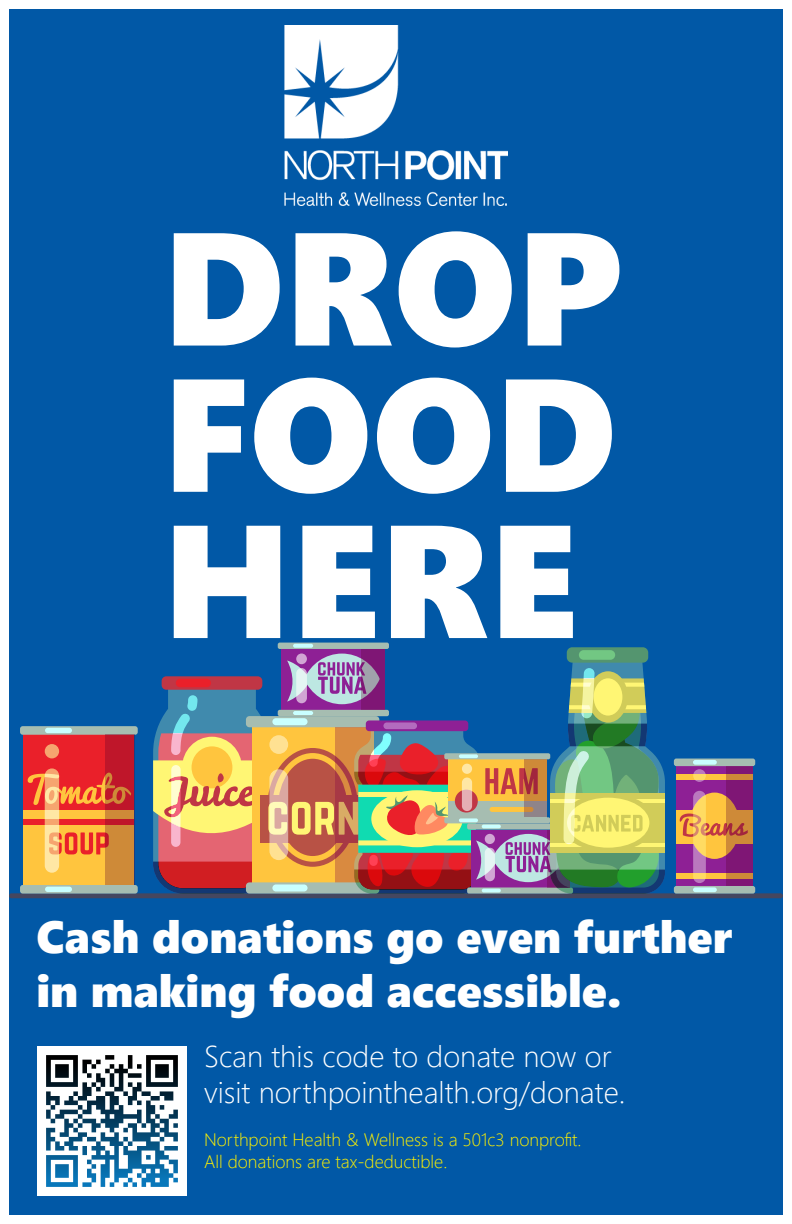
<style>
.page{position:relative;width:792px;height:1224px;background:#fff}
.page>*{position:absolute;margin:0;border:0;box-sizing:border-box;transform-origin:0 0}
.t1{font:160.4px "Segoe UI Black";color:#fff}
.t2{font:45px/54px "Segoe UI Black";color:#fff}
.t3{font:300 30px/36px "Segoe UI";color:#fff}
.t4{font:300 18px "Segoe UI";color:#fff101}
</style>
<div class="page">
<div style="left:9px;top:9px;width:774px;height:1206px;background:#0158a6"></div>
<img style="left:285px;top:26px;width:222px;height:180px">
<img style="left:37px;top:1047px;width:149px;height:149px">
<div style="left:9px;top:893px;width:774px;height:5px;background:#454760;border-radius:2px"></div>
<div style="left:23px;top:730px;width:111px;height:160px;background:#ffc53e"></div>
<div style="left:23px;top:735px;width:111px;height:90px;background:#ea202a"></div>
<div style="left:23px;top:811px;width:111px;height:8px;background:#ffc53e"></div>
<div style="left:20px;top:885px;width:118px;height:9px;background:#a6bdb1;border-radius:3px"></div>
<div style="left:45px;top:887px;width:27px;height:5px;background:#c9ffff;border-radius:3px"></div>
<div style="left:20px;top:726px;width:118px;height:9px;background:#a6bdb1;border-radius:3px"></div>
<div style="left:45px;top:728px;width:27px;height:5px;background:#c9ffff;border-radius:3px"></div>
<svg style="left:28px;top:744px;width:77px;height:129px"></svg>
<svg style="left:105px;top:735px;width:29px;height:150px;background:#c65131"></svg>
<div style="left:281px;top:649px;width:104px;height:61px;background:#8e2095"></div>
<div style="left:278px;top:643px;width:111px;height:6px;background:#a6bdb1;border-radius:2px"></div>
<svg style="left:293px;top:644px;width:20px;height:4px"></svg>
<div style="left:362px;top:649px;width:23px;height:61px;background:#7f1675"></div>
<div style="left:676px;top:764px;width:77px;height:127px;background:#8e2095"></div>
<div style="left:674px;top:759px;width:81px;height:7px;background:#a6bdb1;border-radius:2px"></div>
<div style="left:693px;top:760px;width:24px;height:5px;background:#c9ffff;border-radius:2px"></div>
<div style="left:674px;top:886px;width:81px;height:8px;background:#a6bdb1;border-radius:2px"></div>
<div style="left:693px;top:887px;width:24px;height:5px;background:#c9ffff;border-radius:2px"></div>
<div style="left:676px;top:811px;width:77px;height:33px;background:#ffc53e"></div>
<div style="left:676px;top:774px;width:77px;height:5px;background:#ffc53e"></div>
<div style="left:676px;top:873px;width:77px;height:5px;background:#ffc53e"></div>
<svg style="left:680px;top:769px;width:46px;height:114px"></svg>
<svg style="left:726px;top:766px;width:27px;height:120px;background:#9f435a"></svg>
<div style="left:567px;top:647px;width:81px;height:16px;background:#54956f;border-radius:5px"></div>
<div style="left:579px;top:650px;width:36px;height:10px;background:#72c783;border-radius:5px"></div>
<svg style="left:153px;top:653px;width:512px;height:241px"></svg>
<p class="t1" style="left:163px;top:172px;width:461px">DROP</p>
<p class="t1" style="left:163px;top:319px;width:455px">FOOD</p>
<p class="t1" style="left:163px;top:465px;width:417px">HERE</p>
<p class="t2" style="left:36px;top:908px;width:698px">Cash donations go even further in making food accessible.</p>
<p class="t3" style="left:204px;top:1036px;width:423px">Scan this code to donate now or visit northpointhealth.org/donate.</p>
<p class="t4" style="left:204px;top:1123px;width:379px">Northpoint Health &amp; Wellness is a 501c3 nonprofit.</p>
<p class="t4" style="left:204px;top:1145px;width:245px">All donations are tax-deductible.</p>
</div>
